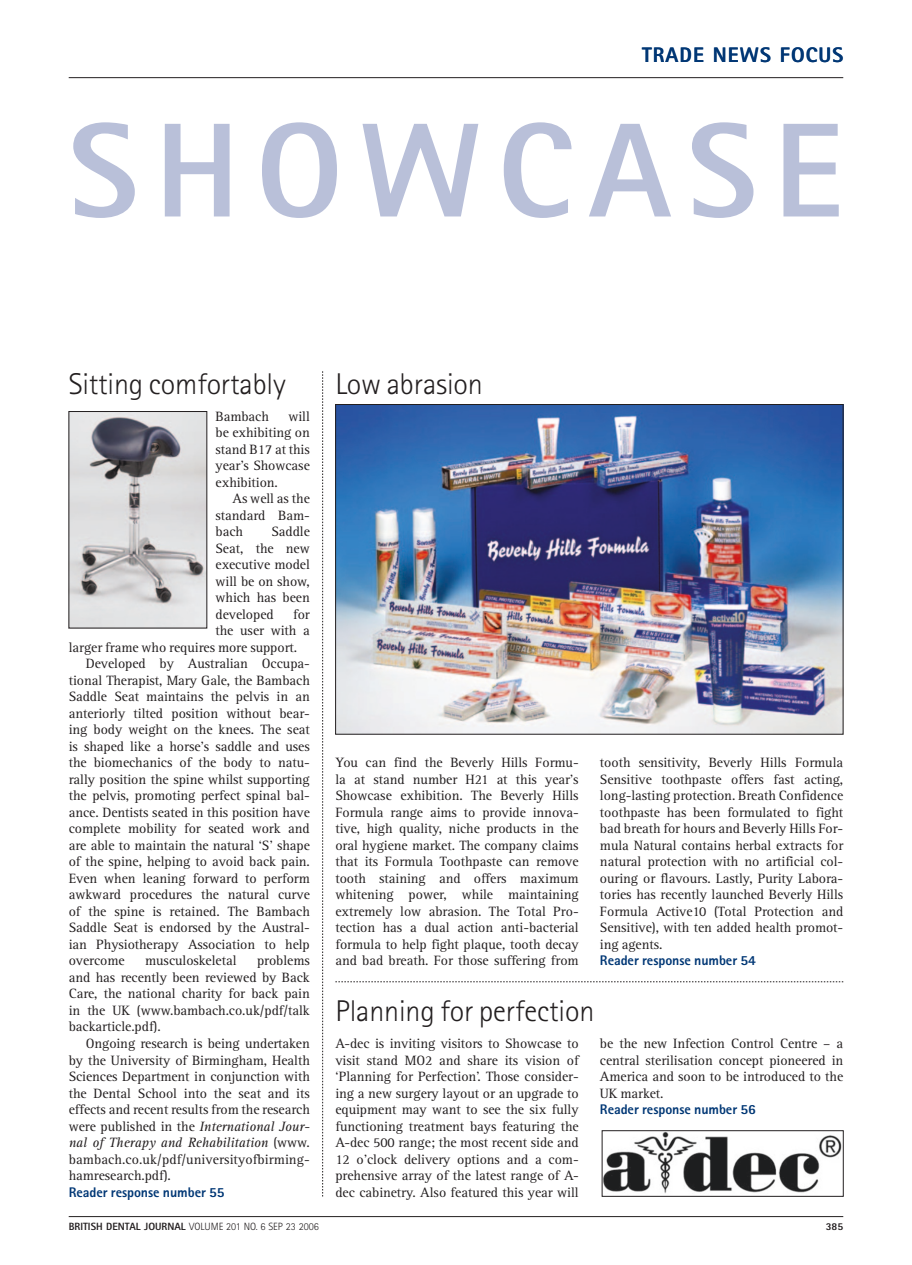
<style>
.page{position:relative;width:912px;height:1265px;background:#fff}
.page>*{position:absolute;margin:0;border:0;box-sizing:border-box;transform-origin:0 0}
.t1{font:800 134.25px "Rotis Sans Serif";letter-spacing:.12em;color:#b9c0d9}
.t2{font:300 30px "Rotis Sans Serif";letter-spacing:-.005em;color:#231f20}
.t3{font:800 21px "Rotis Sans Serif";letter-spacing:.05em;color:#013775}
.t4{font:13.95px/16.5px "Rotis Serif 2";letter-spacing:-.005em;color:#231f20;text-align:justify}
.t5{font:italic 13.95px "Rotis Serif";letter-spacing:-.005em;color:#231f20}
.t6{font:800 13.95px "Rotis Sans Serif";letter-spacing:-.005em;color:#013775}
.t7{font:300 10.5px "Rotis Sans Serif";color:#231f20}
.t8{font:800 10.5px "Rotis Sans Serif";color:#231f20}
.s1{font-family:"Rotis Serif";font-style:italic}
.s2{font-family:"Rotis Serif 2";font-style:normal}
.s3{font-family:"Rotis Sans Serif";font-weight:800;color:#013775}
.s4{font-weight:800}
</style>
<div class="page">
<hr style="left:69px;top:77px;width:774px;height:1px;background:#231f20">
<hr style="left:69px;top:1216px;width:774px;height:1px;background:#231f20">
<img style="left:337px;top:406px;width:504px;height:326px">
<svg style="left:335px;top:981px;width:508px;height:1px"></svg>
<svg style="left:322px;top:371px;width:1px;height:825px"></svg>
<img style="left:71px;top:413px;width:134px;height:213px">
<img style="left:603px;top:1132px;width:238px;height:62px">
<div style="left:601px;top:1130px;width:242px;height:66px;border:1px solid #231f20"></div>
<p class="t3" style="left:642px;top:47px;width:202px">TRADE NEWS FOCUS</p>
<p class="t1" style="left:69px;top:124px;width:775px">SHOWCASE</p>
<p class="t2" style="left:69px;top:373px;width:218px">Sitting comfortably</p>
<p class="t4" style="left:215px;top:409px;width:55px">Bambach</p>
<p class="t4" style="left:288px;top:409px;width:23px">will</p>
<p class="t4" style="left:215px;top:426px;width:96px">be exhibiting on</p>
<p class="t4" style="left:215px;top:442px;width:96px">stand B17 at this</p>
<p class="t4" style="left:215px;top:459px;width:96px">year’s Showcase</p>
<p class="t4" style="left:215px;top:475px;width:64px">exhibition.</p>
<p class="t4" style="left:232px;top:492px;width:79px">As well as the</p>
<p class="t4" style="left:215px;top:508px;width:96px">standard Bam-</p>
<p class="t4" style="left:215px;top:525px;width:29px">bach</p>
<p class="t4" style="left:215px;top:525px;width:96px;text-indent:56px">Saddle Seat, the new executive model will be on show, which has been developed</p>
<p class="t4" style="left:293px;top:607px;width:18px">for</p>
<p class="t4" style="left:215px;top:624px;width:96px">the user with a</p>
<p class="t4" style="left:69px;top:640px;width:230px">larger frame who requires more support.</p>
<p class="t4" style="left:86px;top:657px;width:225px">Developed by Australian Occupa-</p>
<p class="t4" style="left:69px;top:673px;width:242px">tional Therapist, Mary Gale, the Bambach</p>
<p class="t4" style="left:69px;top:690px;width:242px">Saddle Seat maintains the pelvis in an</p>
<p class="t4" style="left:69px;top:706px;width:242px">anteriorly tilted position without bear-</p>
<p class="t4" style="left:69px;top:723px;width:242px">ing body weight on the knees. The seat</p>
<p class="t4" style="left:69px;top:739px;width:242px">is shaped like a horse’s saddle and uses</p>
<p class="t4" style="left:69px;top:756px;width:242px">the biomechanics of the body to natu-</p>
<p class="t4" style="left:69px;top:772px;width:242px">rally position the spine whilst supporting</p>
<p class="t4" style="left:69px;top:789px;width:242px">the pelvis, promoting perfect spinal bal-</p>
<p class="t4" style="left:69px;top:805px;width:242px">ance. Dentists seated in this position have</p>
<p class="t4" style="left:69px;top:822px;width:242px">complete mobility for seated work and</p>
<p class="t4" style="left:69px;top:838px;width:242px">are able to maintain the natural ‘S’ shape</p>
<p class="t4" style="left:69px;top:855px;width:242px">of the spine, helping to avoid back pain.</p>
<p class="t4" style="left:69px;top:871px;width:242px">Even when leaning forward to perform</p>
<p class="t4" style="left:69px;top:888px;width:242px">awkward procedures the natural curve</p>
<p class="t4" style="left:69px;top:904px;width:242px">of the spine is retained. The Bambach</p>
<p class="t4" style="left:69px;top:921px;width:242px">Saddle Seat is endorsed by the Austral-</p>
<p class="t4" style="left:69px;top:937px;width:242px">ian Physiotherapy Association to help</p>
<p class="t4" style="left:69px;top:954px;width:57px">overcome</p>
<p class="t4" style="left:145px;top:954px;width:93px">musculoskeletal</p>
<p class="t4" style="left:257px;top:954px;width:54px">problems</p>
<p class="t4" style="left:69px;top:970px;width:242px">and has recently been reviewed by Back</p>
<p class="t4" style="left:69px;top:987px;width:242px">Care, the national charity for back pain</p>
<p class="t4" style="left:69px;top:1003px;width:242px">in the UK (www.bambach.co.uk/pdf/talk</p>
<p class="t4" style="left:69px;top:1020px;width:93px">backarticle.pdf).</p>
<p class="t4" style="left:86px;top:1036px;width:225px">Ongoing research is being undertaken</p>
<p class="t4" style="left:69px;top:1053px;width:242px">by the University of Birmingham, Health</p>
<p class="t4" style="left:69px;top:1069px;width:242px">Sciences Department in conjunction with</p>
<p class="t4" style="left:69px;top:1086px;width:242px">the Dental School into the seat and its</p>
<p class="t4" style="left:69px;top:1102px;width:242px">effects and recent results from the research</p>
<p class="t4" style="left:69px;top:1119px;width:242px">were published in the <span class="s1">International Jour-</span></p>
<p class="t5" style="left:69px;top:1137px;width:242px">nal of Therapy and Rehabilitation <span class="s2">(www.</span></p>
<p class="t4" style="left:69px;top:1152px;width:242px">bambach.co.uk/pdf/universityofbirming-</p>
<p class="t4" style="left:69px;top:1168px;width:104px">hamresearch.pdf).</p>
<p class="t6" style="left:69px;top:1187px;width:157px">Reader response number 55</p>
<p class="t2" style="left:335px;top:373px;width:149px">Low abrasion</p>
<p class="t4" style="left:335px;top:756px;width:245px">You can find the Beverly Hills Formu&shy;la at stand number H21 at this year’s Showcase exhibition. The Beverly Hills Formula range aims to provide innova&shy;tive, high quality, niche products in the oral hygiene market. The company claims that its Formula Toothpaste can remove tooth staining and offers maximum whitening power, while maintaining extremely low abrasion. The Total Pro&shy;tection has a dual action anti-bacterial formula to help fight plaque, tooth decay and bad breath. For those suffering from</p>
<p class="t4" style="left:599px;top:756px;width:245px;text-align:left">tooth sensitivity, Beverly Hills Formula Sensitive toothpaste offers fast acting, long-lasting protection. Breath Confidence toothpaste has been formulated to fight bad breath for hours and Beverly Hills For&shy;mula Natural contains herbal extracts for natural protection with no artificial col&shy;ouring or flavours. Lastly, Purity Labora&shy;tories has recently launched Beverly Hills Formula Active10 (Total Protection and Sensitive), with ten added health promot&shy;ing agents.<br><span class="s3">Reader response number 54</span></p>
<p class="t2" style="left:335px;top:1000px;width:260px">Planning for perfection</p>
<p class="t4" style="left:335px;top:1036px;width:245px">A-dec is inviting visitors to Showcase to visit stand MO2 and share its vision of ‘Planning for Perfection’. Those consider&shy;ing a new surgery layout or an upgrade to equipment may want to see the six fully functioning treatment bays featuring the A-dec 500 range; the most recent side and 12 o’clock delivery options and a com&shy;prehensive array of the latest range of A&shy;dec cabinetry. Also featured this year will</p>
<p class="t4" style="left:599px;top:1036px;width:245px;text-align:left">be the new Infection Control Centre – a central sterilisation concept pioneered in<br>America and soon to be introduced to the<br>UK market.<br><span class="s3">Reader response number 56</span></p>
<p class="t7" style="left:69px;top:1222px;width:251px"><span class="s4">BRITISH DENTAL JOURNAL</span> VOLUME 201 NO. 6 SEP 23 2006</p>
<p class="t8" style="left:825px;top:1222px;width:19px">385</p>
</div>
